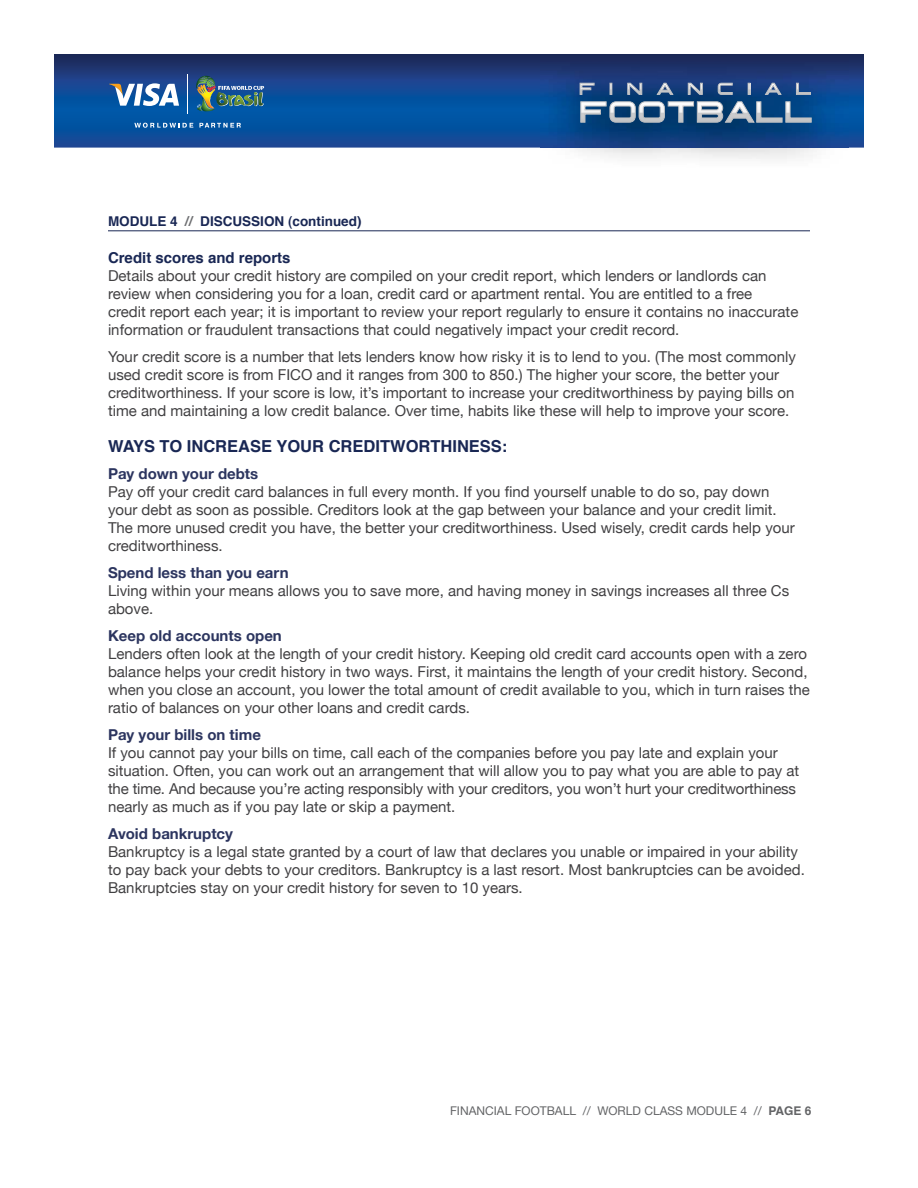
<style>
.page{position:relative;width:918px;height:1188px;background:#fff}
.page>*{position:absolute;margin:0;border:0;box-sizing:border-box;transform-origin:0 0}
.t1{font:700 16.5px "Helvetica";color:#192754}
.t2{font:15px/18px "Helvetica Neue";color:#414042}
.t3{font:700 15px "Helvetica Neue";color:#2c355f}
.t4{font:700 15px "Helvetica";color:#192754}
.t5{font:700 13.5px "Helvetica";color:#192754}
.t6{font:12px "Helvetica Neue";color:#636466}
.s1{color:#6d6e71}
.s2{font-family:"Helvetica";font-weight:700}
</style>
<div class="page">
<hr style="left:108px;top:231px;width:702px;height:1px;background:#192754">
<svg style="left:54px;top:54px;width:810px;height:94px;background:#11478f"></svg>
<svg style="left:199px;top:123px;width:42px;height:5px"></svg>
<svg style="left:134px;top:123px;width:59px;height:5px"></svg>
<img style="left:195px;top:76px;width:69px;height:36px">
<svg style="left:109px;top:83px;width:70px;height:23px"></svg>
<hr style="left:187px;top:74px;width:1px;height:39px;background:#fff">
<img style="left:541px;top:54px;width:308px;height:94px">
<svg style="left:580px;top:83px;width:14px;height:12px"></svg>
<svg style="left:610px;top:83px;width:2px;height:12px"></svg>
<svg style="left:627px;top:83px;width:15px;height:12px"></svg>
<svg style="left:657px;top:83px;width:16px;height:12px"></svg>
<svg style="left:688px;top:83px;width:15px;height:12px"></svg>
<svg style="left:718px;top:83px;width:15px;height:12px"></svg>
<svg style="left:748px;top:83px;width:2px;height:12px"></svg>
<svg style="left:765px;top:83px;width:16px;height:12px"></svg>
<svg style="left:796px;top:83px;width:15px;height:12px"></svg>
<svg style="left:580px;top:101px;width:232px;height:22px;background:#6685a2"></svg>
<p class="t5" style="left:108px;top:210px;width:255px">MODULE 4 <span class="s1">//</span> DISCUSSION (continued)</p>
<p class="t4" style="left:108px;top:246px;width:184px">Credit scores and reports</p>
<p class="t2" style="left:108px;top:267px;width:692px">Details about your credit history are compiled on your credit report, which lenders or landlords can review when considering you for a loan, credit card or apartment rental. You are entitled to a free<br>credit report each year; it is important to review your report regularly to ensure it contains no inaccurate information or fraudulent transactions that could negatively impact your credit record.</p>
<p class="t2" style="left:108px;top:348px;width:689px">Your credit score is a number that lets lenders know how risky it is to lend to you. (The most commonly used credit score is from FICO and it ranges from 300 to 850.) The higher your score, the better your creditworthiness. If your score is low, it’s important to increase your creditworthiness by paying bills on time and maintaining a low credit balance. Over time, habits like these will help to improve your score.</p>
<p class="t1" style="left:108px;top:433px;width:401px">WAYS TO INCREASE YOUR CREDITWORTHINESS:</p>
<p class="t3" style="left:108px;top:465px;width:152px">Pay down your debts</p>
<p class="t2" style="left:108px;top:483px;width:688px">Pay off your credit card balances in full every month. If you find yourself unable to do so, pay down your debt as soon as possible. Creditors look at the gap between your balance and your credit limit.<br>The more unused credit you have, the better your creditworthiness. Used wisely, credit cards help your creditworthiness.</p>
<p class="t3" style="left:108px;top:564px;width:182px">Spend less than you earn</p>
<p class="t2" style="left:108px;top:582px;width:683px">Living within your means allows you to save more, and having money in savings increases all three Cs above.</p>
<p class="t3" style="left:108px;top:627px;width:175px">Keep old accounts open</p>
<p class="t2" style="left:108px;top:645px;width:704px">Lenders often look at the length of your credit history. Keeping old credit card accounts open with a zero balance helps your credit history in two ways. First, it maintains the length of your credit history. Second, when you close an account, you lower the total amount of credit available to you, which in turn raises the ratio of balances on your other loans and credit cards.</p>
<p class="t3" style="left:108px;top:726px;width:155px">Pay your bills on time</p>
<p class="t2" style="left:108px;top:744px;width:693px">If you cannot pay your bills on time, call each of the companies before you pay late and explain your situation. Often, you can work out an arrangement that will allow you to pay what you are able to pay at the time. And because you’re acting responsibly with your creditors, you won’t hurt your creditworthiness nearly as much as if you pay late or skip a payment.</p>
<p class="t3" style="left:108px;top:825px;width:127px">Avoid bankruptcy</p>
<p class="t2" style="left:108px;top:843px;width:698px">Bankruptcy is a legal state granted by a court of law that declares you unable or impaired in your ability to pay back your debts to your creditors. Bankruptcy is a last resort. Most bankruptcies can be avoided.<br>Bankruptcies stay on your credit history for seven to 10 years.</p>
<p class="t6" style="left:450px;top:1103px;width:363px">FINANCIAL FOOTBALL // WORLD CLASS MODULE 4 // <span class="s2">PAGE 6</span></p>
</div>
